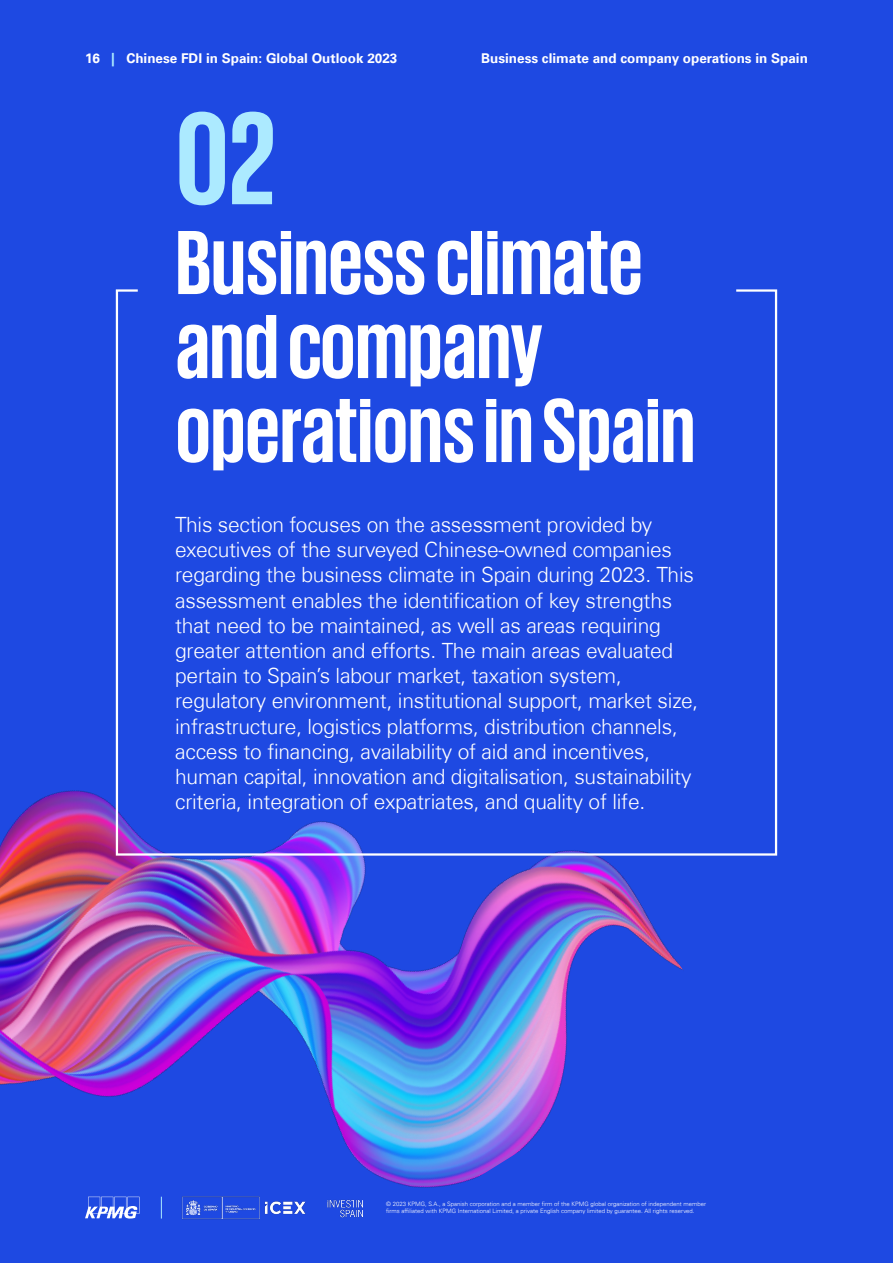
<style>
.page{position:relative;width:893px;height:1263px;background:#1e49e2}
.page>*{position:absolute;margin:0;border:0;box-sizing:border-box;transform-origin:0 0}
.t1{font:700 135px "KPMG";color:#aceaff}
.t2{font:700 93px/84px "KPMG";color:#fff}
.t3{font:300 21px/25.2px "Universfor KPMG";letter-spacing:-.01em;color:#fff}
.t4{font:700 13.5px "Universfor KPMG";color:#fff}
.t5{font:300 6px/7.2px "Univers 45";color:#fff}
.s1{color:#aceaff}
</style>
<div class="page">
<img style="left:0;top:790px;width:683px;height:429px">
<svg style="left:85px;top:1197px;width:54px;height:21px"></svg>
<img style="left:182px;top:1194px;width:181px;height:26px">
<svg style="left:161px;top:1197px;width:1px;height:21px"></svg>
<svg style="left:115px;top:289px;width:663px;height:568px"></svg>
<p class="t4" style="left:85px;top:50px;width:314px">16 <span class="s1">|</span> Chinese FDI in Spain: Global Outlook 2023</p>
<p class="t4" style="left:481px;top:50px;width:328px">Business climate and company operations in Spain</p>
<h1 class="t1" style="left:176px;top:91px;width:102px">02</h1>
<h2 class="t2" style="left:176px;top:218px;width:521px">Business climate and company operations in Spain</h2>
<p class="t3" style="left:175px;top:512px;width:525px">This section focuses on the assessment provided by executives of the surveyed Chinese-owned companies regarding the business climate in Spain during 2023. This assessment enables the identification of key strengths that need to be maintained, as well as areas requiring greater attention and efforts. The main areas evaluated pertain to Spain’s labour market, taxation system, regulatory environment, institutional support, market size, infrastructure, logistics platforms, distribution channels, access to financing, availability of aid and incentives, human capital, innovation and digitalisation, sustainability criteria, integration of expatriates, and quality of life.</p>
<p class="t5" style="left:386px;top:1200px;width:322px">© 2023 KPMG, S.A., a Spanish corporation and a member firm of the KPMG global organization of independent member firms affiliated with KPMG International Limited, a private English company limited by guarantee. All rights reserved.</p>
</div>
